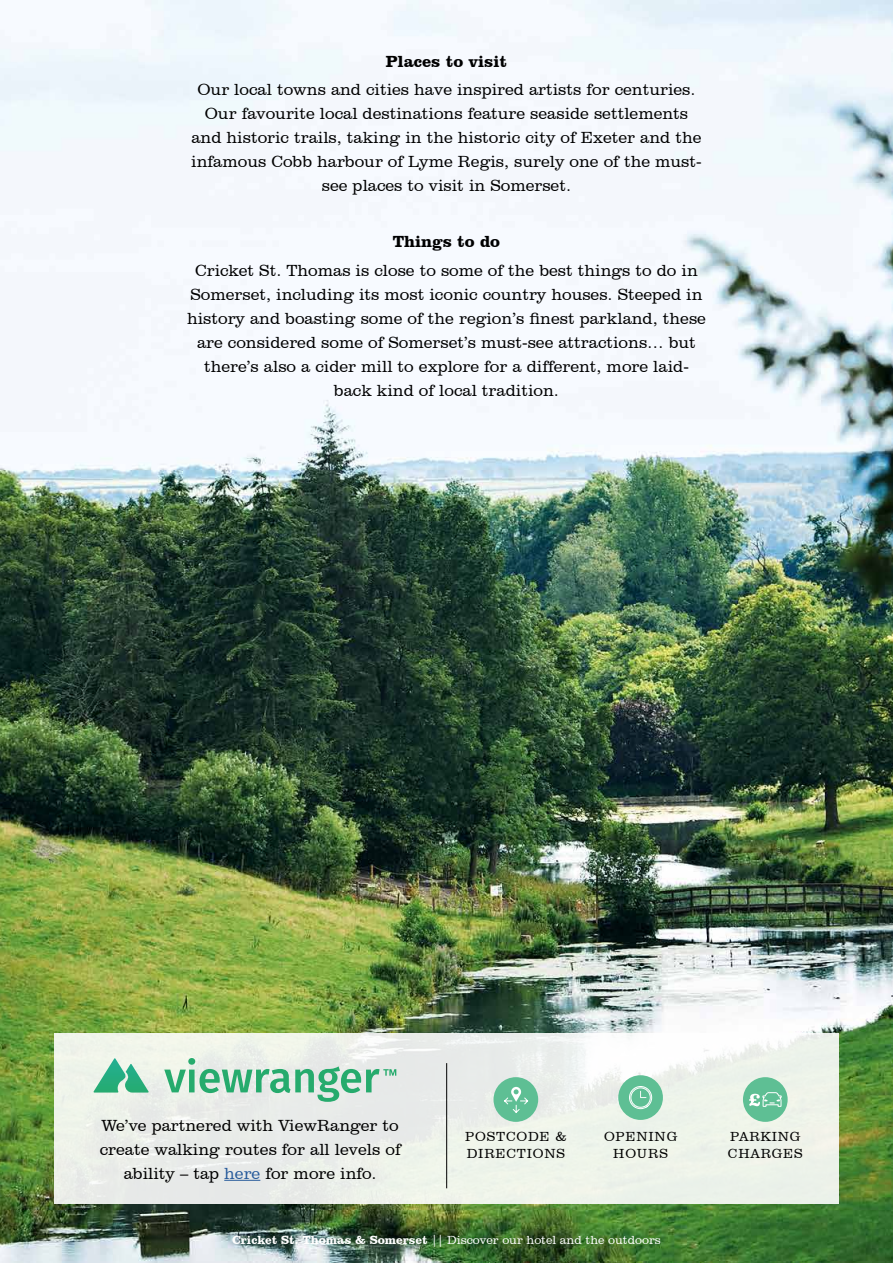
<style>
.page{position:relative;width:893px;height:1263px;background:#fff}
.page>*{position:absolute;margin:0;border:0;box-sizing:border-box;transform-origin:0 0}
.t1{font:300 16.5px/24px "Clarendon BT";color:#000;text-align:center}
.t2{font:700 16.5px "Clarendon BT";color:#000}
.t3{font:300 13.5px/16.2px "Clarendon BT";letter-spacing:.06em;color:#000}
.t4{font:300 12px "Clarendon BT";color:#fff}
.s1{color:#275b9b}
.s2{font-weight:700}
</style>
<div class="page">
<img style="left:0;top:0;width:893px;height:1263px">
<svg style="left:54px;top:1033px;width:785px;height:170px;background:#ecf0ea"></svg>
<svg style="left:164px;top:1058px;width:232px;height:44px;background:#b5dac7"></svg>
<svg style="left:93px;top:1058px;width:56px;height:34px;background:#8cd1b5"></svg>
<hr style="left:224px;top:1180px;width:36px;height:1px;background:#275b9b">
<div style="left:493px;top:1077px;width:45px;height:45px;background:#5ebf94;border-radius:50%"></div>
<svg style="left:504px;top:1087px;width:25px;height:26px"></svg>
<div style="left:618px;top:1075px;width:45px;height:45px;background:#5ebf94;border-radius:50%"></div>
<svg style="left:629px;top:1086px;width:24px;height:23px"></svg>
<div style="left:743px;top:1077px;width:45px;height:45px;background:#5ebf94;border-radius:50%"></div>
<svg style="left:749px;top:1092px;width:33px;height:15px"></svg>
<hr style="left:446px;top:1063px;width:1px;height:125px;background:#000">
<p class="t2" style="left:386px;top:51px;width:123px">Places to visit</p>
<p class="t1" style="left:191px;top:77px;width:512px">Our local towns and cities have inspired artists for centuries.<br>Our favourite local destinations feature seaside settlements and historic trails, taking in the historic city of Exeter and the infamous Cobb harbour of Lyme Regis, surely one of the must&shy;see places to visit in Somerset.</p>
<p class="t2" style="left:393px;top:231px;width:109px">Things to do</p>
<p class="t1" style="left:187px;top:258px;width:520px">Cricket St. Thomas is close to some of the best things to do in Somerset, including its most iconic country houses. Steeped in history and boasting some of the region’s finest parkland, these are considered some of Somerset’s must-see attractions… but there’s also a cider mill to explore for a different, more laid&shy;back kind of local tradition.</p>
<p class="t1" style="left:100px;top:1113px;width:302px">We’ve partnered with ViewRanger to create walking routes for all levels of ability – tap <span class="s1">here</span> for more info.</p>
<p class="t3" style="left:465px;top:1128px;width:103px">POSTCODE &amp;<br>DIRECTIONS</p>
<p class="t3" style="left:604px;top:1128px;width:75px;text-align:center">OPENING<br>HOURS</p>
<p class="t3" style="left:728px;top:1128px;width:76px">PARKING<br>CHARGES</p>
<p class="t4" style="left:232px;top:1232px;width:430px"><span class="s2">Cricket St. Thomas &amp; Somerset</span> || Discover our hotel and the outdoors</p>
</div>
